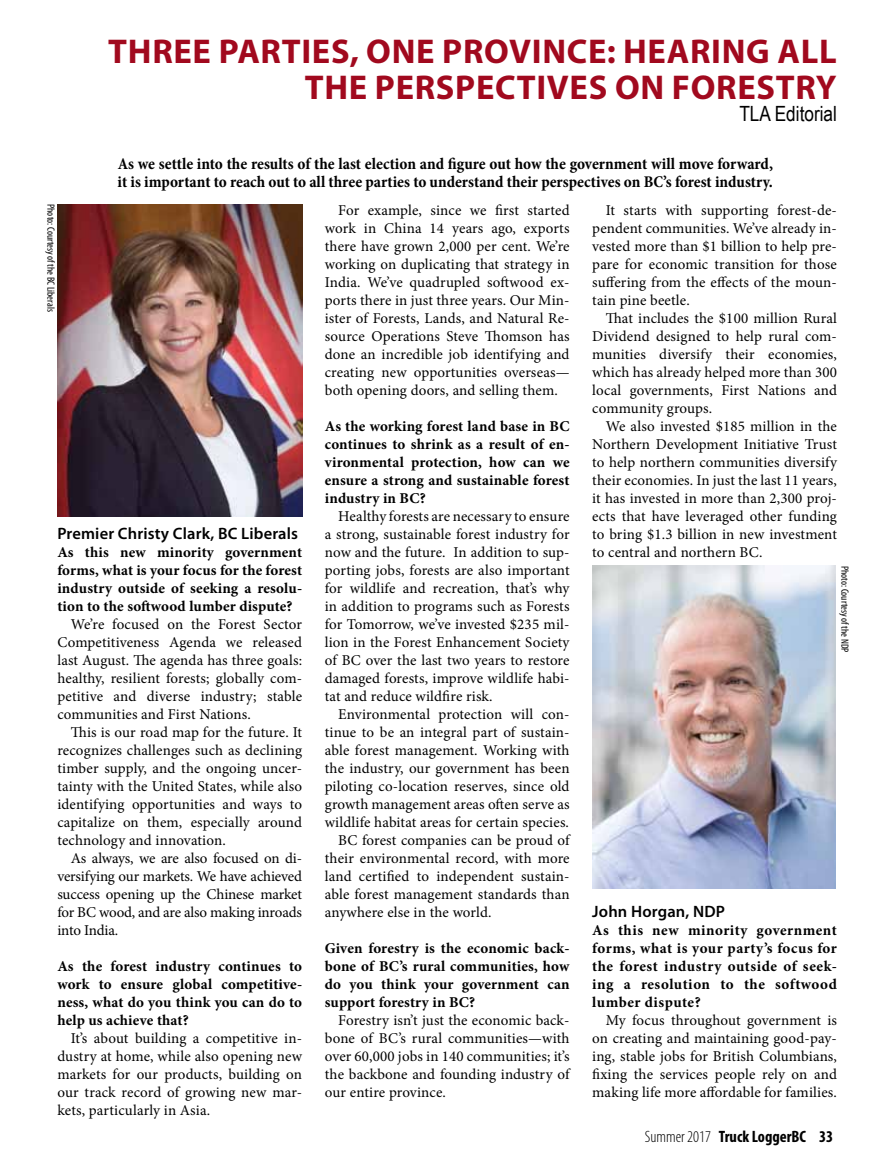
<style>
.page{position:relative;width:891px;height:1161px;background:#fff}
.page>*{position:absolute;margin:0;border:0;box-sizing:border-box;transform-origin:0 0}
.t1{font:700 34.5px/36px "Myriad Pro";letter-spacing:.02em;color:#a1091e;text-align:right}
.t2{font:21px "Arial Narrow";color:#000}
.t3{font:700 condensed 16.5px/18px "Minion Pro";color:#000}
.t4{font:600 16.5px "Myriad Pro";letter-spacing:.01em;color:#000}
.t5{font:700 condensed 16.5px "Myriad Pro";color:#000}
.t6{font:15px/18px "Minion Pro";letter-spacing:.005em;color:#000;text-align:justify}
.t7{font:700 15px/18px "Minion Pro";letter-spacing:.01em;color:#000;text-align:justify}
.t8{font:condensed 10.5px "Myriad Pro";color:#000}
.s1{font-weight:300}
</style>
<div class="page">
<img style="left:57px;top:204px;width:245px;height:312px">
<img style="left:592px;top:566px;width:244px;height:322px">
<h1 class="t1" style="left:108px;top:32px;width:730px">THREE PARTIES, ON E PROVINCE: HEARING ALL<br>THE PERSPECTIVES ON FORESTRY</h1>
<h2 class="t2" style="left:739px;top:98px;width:99px">TLA Editorial</h2>
<p class="t3" style="left:118px;top:154px;width:657px">As we settle into the results of the last election and figure out how the government will move forward, it is important to reach out to all three parties to understand their perspectives on BC’s forest industry.</p>
<p class="t8" style="left:57px;top:204px;width:109px;rotate:90deg">Photo: Courtesy of the BC Liberals</p>
<p class="t4" style="left:57px;top:523px;width:242px">Premier Christy Clark, BC Liberals</p>
<p class="t7" style="left:57px;top:543px;width:246px">As this new minority government forms, what is your focus for the forest industry outside of seeking a resolu&shy;tion to the softwood lumber dispute?</p>
<p class="t6" style="left:57px;top:615px;width:246px;text-indent:14px">We’re focused on the Forest Sector Competitiveness Agenda we released last August. The agenda has three goals: healthy, resilient forests; globally com&shy;petitive and diverse industry; stable communities and First Nations.</p>
<p class="t6" style="left:57px;top:723px;width:246px;text-indent:14px">This is our road map for the future. It recognizes challenges such as declining timber supply, and the ongoing uncer&shy;tainty with the United States, while also identifying opportunities and ways to capitalize on them, especially around technology and innovation.</p>
<p class="t6" style="left:57px;top:849px;width:246px;text-indent:14px">As always, we are also focused on di&shy;versifying our markets. We have achieved success opening up the Chinese market for BC wood, and are also making inroads into India.</p>
<p class="t7" style="left:57px;top:957px;width:246px">As the forest industry continues to work to ensure global competitive&shy;ness, what do you think you can do to help us achieve that?</p>
<p class="t6" style="left:57px;top:1029px;width:246px;text-indent:14px">It’s about building a competitive in&shy;dustry at home, while also opening new markets for our products, building on our track record of growing new mar&shy;kets, particularly in Asia.</p>
<p class="t6" style="left:325px;top:201px;width:246px;text-indent:14px">For example, since we first started work in China 14 years ago, exports there have grown 2,000 per cent. We’re working on duplicating that strategy in India. We’ve quadrupled softwood ex&shy;ports there in just three years. Our Min&shy;ister of Forests, Lands, and Natural Re&shy;source Operations Steve Thomson has done an incredible job identifying and creating new opportunities overseas— both opening doors, and selling them.</p>
<p class="t7" style="left:325px;top:417px;width:246px">As the working forest land base in BC continues to shrink as a result of en&shy;vironmental protection, how can we ensure a strong and sustainable forest industry in BC?</p>
<p class="t6" style="left:325px;top:507px;width:246px;text-indent:14px">Healthy forests are necessary to ensure a strong, sustainable forest industry for now and the future. In addition to sup&shy;porting jobs, forests are also important for wildlife and recreation, that’s why in addition to programs such as Forests for Tomorrow, we’ve invested $235 mil&shy;lion in the Forest Enhancement Society of BC over the last two years to restore damaged forests, improve wildlife habi&shy;tat and reduce wildfire risk.</p>
<p class="t6" style="left:338px;top:705px;width:233px">Environmental protection will con-</p>
<p class="t6" style="left:325px;top:723px;width:246px">tinue to be an integral part of sustain-</p>
<p class="t6" style="left:325px;top:741px;width:246px">able forest management. Working with</p>
<p class="t6" style="left:325px;top:759px;width:246px">the industry, our government has been</p>
<p class="t6" style="left:325px;top:777px;width:246px">piloting co-location reserves, since old</p>
<p class="t6" style="left:325px;top:795px;width:246px">growth management areas often serve as</p>
<p class="t6" style="left:325px;top:813px;width:246px">wildlife habitat areas for certain species.</p>
<p class="t6" style="left:338px;top:831px;width:233px">BC forest companies can be proud of</p>
<p class="t6" style="left:325px;top:849px;width:246px">their environmental record, with more</p>
<p class="t6" style="left:325px;top:867px;width:246px">land certified to independent sustain-</p>
<p class="t6" style="left:325px;top:885px;width:246px">able forest management standards than</p>
<p class="t6" style="left:325px;top:903px;width:168px">anywhere else in the world.</p>
<p class="t7" style="left:325px;top:939px;width:246px">Given forestry is the economic back&shy;bone of BC’s rural communities, how do you think your government can support forestry in BC?</p>
<p class="t6" style="left:325px;top:1011px;width:246px;text-indent:14px">Forestry isn’t just the economic back&shy;bone of BC’s rural communities—with over 60,000 jobs in 140 communities; it’s the backbone and founding industry of our entire province.</p>
<p class="t6" style="left:592px;top:201px;width:246px;text-indent:14px">It starts with supporting forest-de&shy;pendent communities. We’ve already in&shy;vested more than $1 billion to help pre&shy;pare for economic transition for those suffering from the effects of the moun&shy;tain pine beetle.</p>
<p class="t6" style="left:592px;top:309px;width:246px;text-indent:14px">That includes the $100 million Rural Dividend designed to help rural com&shy;munities diversify their economies, which has already helped more than 300 local governments, First Nations and community groups.</p>
<p class="t6" style="left:592px;top:417px;width:246px;text-indent:14px">We also invested $185 million in the Northern Development Initiative Trust to help northern communities diversify their economies. In just the last 11 years, it has invested in more than 2,300 proj&shy;ects that have leveraged other funding to bring $1.3 billion in new investment to central and northern BC.</p>
<p class="t8" style="left:851px;top:566px;width:88px;rotate:90deg">Photo: Courtesy of the NDP</p>
<p class="t4" style="left:592px;top:901px;width:134px">John Horgan, NDP</p>
<p class="t7" style="left:592px;top:921px;width:246px">As this new minority government forms, what is your party’s focus for the forest industry outside of seek&shy;ing a resolution to the softwood lumber dispute?</p>
<p class="t6" style="left:592px;top:1011px;width:246px;text-indent:14px">My focus throughout government is on creating and maintaining good-pay&shy;ing, stable jobs for British Columbians, fixing the services people rely on and making life more affordable for families.</p>
<p class="t5" style="left:645px;top:1126px;width:190px"><span class="s1">Summer 2017</span> Truck LoggerBC 33</p>
</div>
